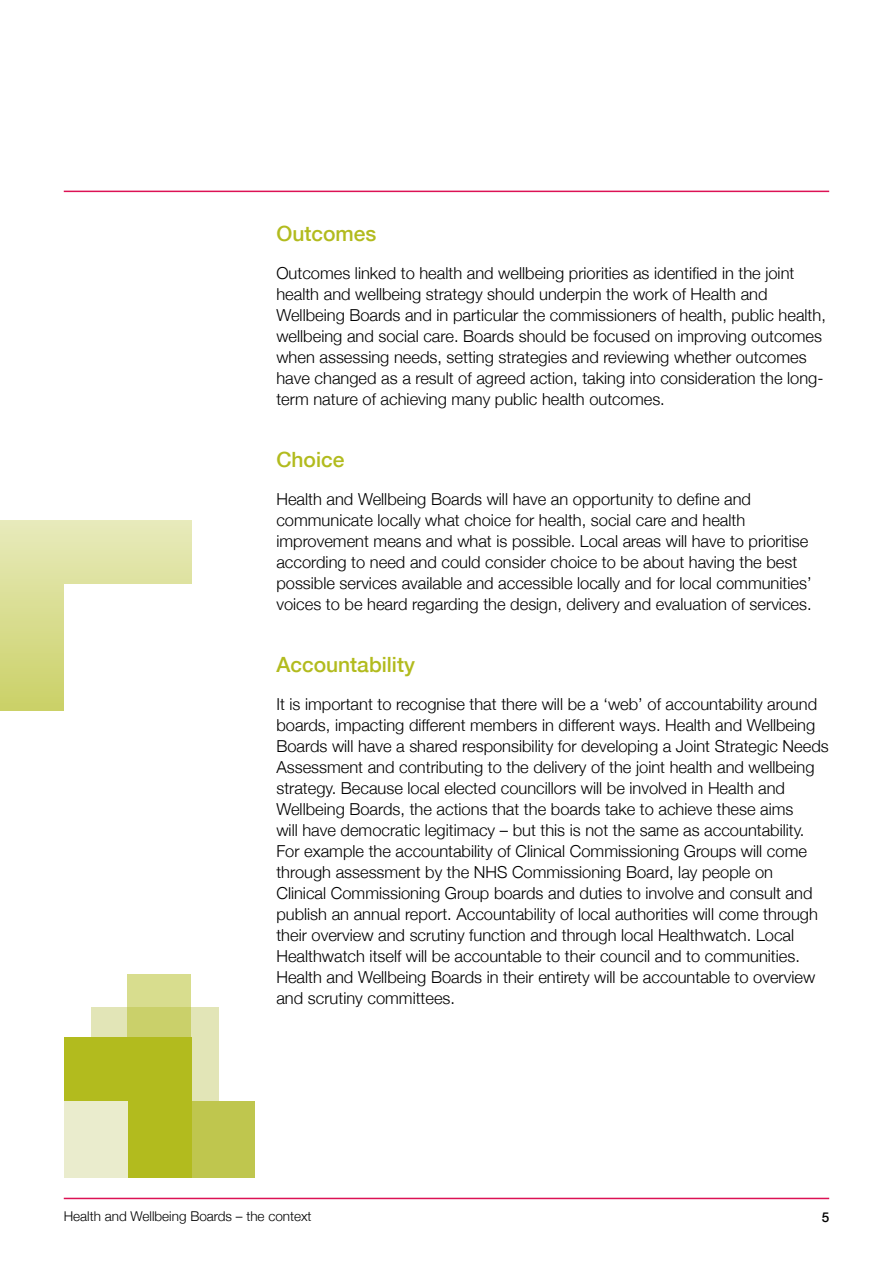
<style>
.page{position:relative;width:893px;height:1263px;background:#fff}
.page>*{position:absolute;margin:0;border:0;box-sizing:border-box;transform-origin:0 0}
.t1{font:500 21px "Helvetica Neue";color:#b2bb1e}
.t2{font:300 16.5px/21px "Helvetica Neue";color:#000}
.t3{font:300 13.5px "Helvetica Neue";color:#000}
.t4{font:500 13.5px "Helvetica Neue";color:#000}
</style>
<div class="page">
<hr style="left:64px;top:191px;width:765px;height:1px;background:#dc1254">
<hr style="left:64px;top:1198px;width:765px;height:1px;background:#dc1254">
<div style="left:0;top:647px;width:64px;height:64px;background:linear-gradient(to right,#cfd575,#cfd575)"></div>
<hr style="left:0;top:647px;width:1px;height:64px;background:#b2bb1e">
<div style="left:128px;top:520px;width:64px;height:64px;background:linear-gradient(to right,#e3e6ad,#e3e6ad)"></div>
<div style="left:64px;top:520px;width:64px;height:64px;background:linear-gradient(to right,#e3e6ad,#e3e6ad)"></div>
<div style="left:0;top:520px;width:64px;height:64px;background:linear-gradient(to right,#e3e6ad,#e3e6ad)"></div>
<hr style="left:0;top:520px;width:1px;height:64px;background:#b2bb1e">
<div style="left:0;top:584px;width:64px;height:63px;background:#d9dd91"></div>
<div style="left:91px;top:1007px;width:128px;height:127px;background:#e2e5b7"></div>
<div style="left:191px;top:1101px;width:64px;height:77px;background:#bfc64e"></div>
<div style="left:64px;top:1037px;width:127px;height:141px;background:#b2bb1e"></div>
<div style="left:64px;top:1101px;width:64px;height:77px;background:#eaeccd"></div>
<svg style="left:128px;top:974px;width:63px;height:63px;background:#d1d67c"></svg>
<p class="t1" style="left:276px;top:221px;width:101px">Outcomes</p>
<p class="t2" style="left:276px;top:262px;width:551px">Outcomes linked to health and wellbeing priorities as identified in the joint health and wellbeing strategy should underpin the work of Health and Wellbeing Boards and in particular the commissioners of health, public health, wellbeing and social care. Boards should be focused on improving outcomes when assessing needs, setting strategies and reviewing whether outcomes have changed as a result of agreed action, taking into consideration the long&shy;term nature of achieving many public health outcomes.</p>
<p class="t1" style="left:276px;top:447px;width:70px">Choice</p>
<p class="t2" style="left:276px;top:488px;width:537px">Health and Wellbeing Boards will have an opportunity to define and communicate locally what choice for health, social care and health improvement means and what is possible. Local areas will have to prioritise according to need and could consider choice to be about having the best possible services available and accessible locally and for local communities’ voices to be heard regarding the design, delivery and evaluation of services.</p>
<p class="t1" style="left:276px;top:652px;width:140px">Accountability</p>
<p class="t2" style="left:276px;top:693px;width:554px">It is important to recognise that there will be a ‘web’ of accountability around boards, impacting different members in different ways. Health and Wellbeing Boards will have a shared responsibility for developing a Joint Strategic Needs Assessment and contributing to the delivery of the joint health and wellbeing strategy. Because local elected councillors will be involved in Health and Wellbeing Boards, the actions that the boards take to achieve these aims<br>will have democratic legitimacy – but this is not the same as accountability.<br>For example the accountability of Clinical Commissioning Groups will come through assessment by the NHS Commissioning Board, lay people on<br>Clinical Commissioning Group boards and duties to involve and consult and publish an annual report. Accountability of local authorities will come through their overview and scrutiny function and through local Healthwatch. Local Healthwatch itself will be accountable to their council and to communities.<br>Health and Wellbeing Boards in their entirety will be accountable to overview and scrutiny committees.</p>
<p class="t3" style="left:64px;top:1208px;width:249px">Health and Wellbeing Boards – the context</p>
<p class="t4" style="left:822px;top:1209px;width:9px">5</p>
</div>
